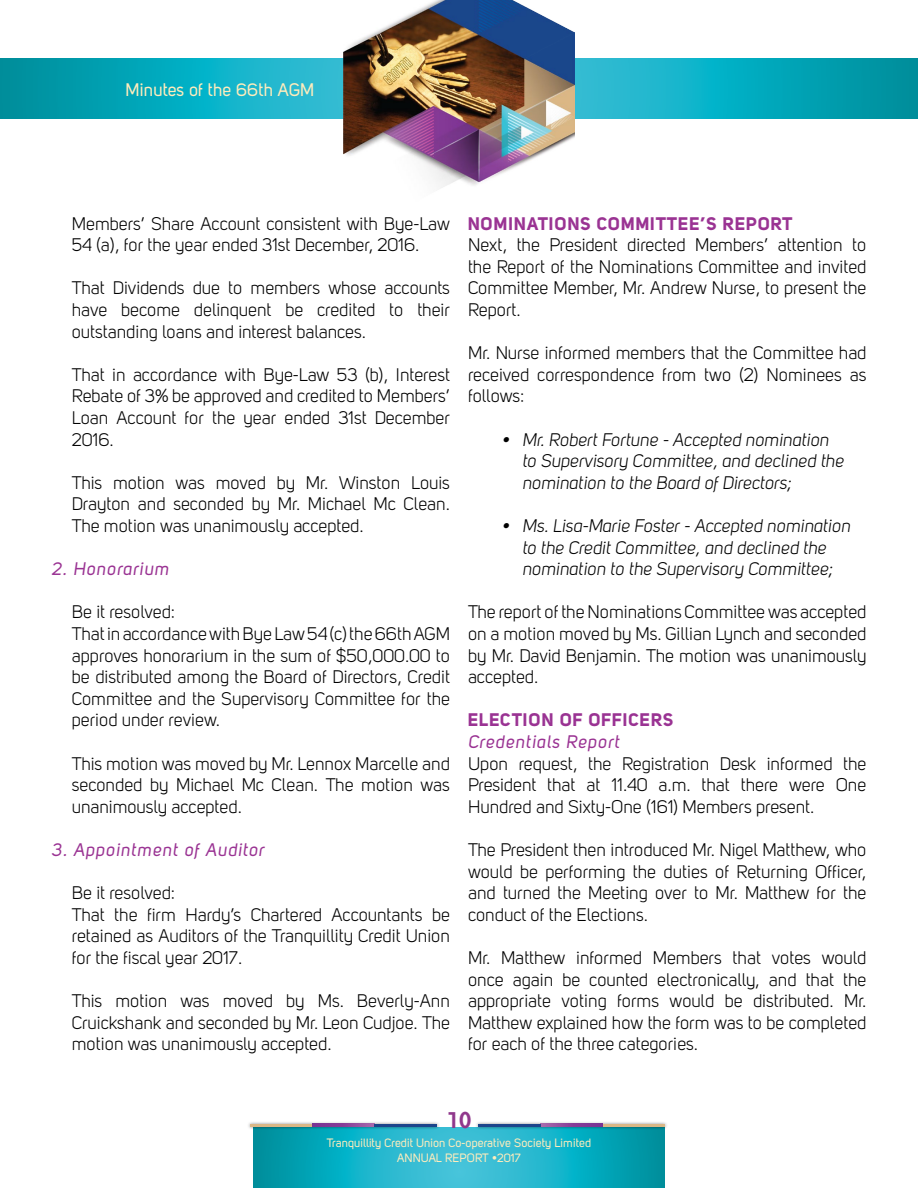
<style>
.page{position:relative;width:918px;height:1188px;background:#fff}
.page>*{position:absolute;margin:0;border:0;box-sizing:border-box;transform-origin:0 0}
.t1{font:24px "Scala Sans Bold LF";color:#90388c}
.t2{font:18px/21.6px "Uni Sans Book";color:#000;text-align:justify}
.t3{font:18px/21.6px "Uni Sans Book Italic";color:#000}
.t4{font:18px "Uni Sans Regular Italic";letter-spacing:.05em;color:#9a3393}
.t5{font:18px "Uni Sans Bold";letter-spacing:.05em;color:#9a3393}
.t6{font:18px "Uni Sans Regular";color:#ffecbc}
.t7{font:12px/14.4px "Uni Sans Regular";color:#ffecbc;text-align:center}
</style>
<div class="page">
<svg style="left:253px;top:1128px;width:412px;height:60px;background:#18aec2"></svg>
<svg style="left:0;top:59px;width:918px;height:59px;background:#0da9bc"></svg>
<div style="left:247px;top:1121px;width:193px;height:9px;background:#000;opacity:.55"></div>
<hr style="left:250px;top:1124px;width:62px;height:2px;background:#dab786">
<svg style="left:312px;top:1124px;width:63px;height:2px"></svg>
<hr style="left:375px;top:1124px;width:62px;height:2px;background:#1d458b">
<div style="left:475px;top:1121px;width:193px;height:9px;background:#000;opacity:.55"></div>
<hr style="left:603px;top:1124px;width:62px;height:2px;background:#dab786">
<svg style="left:540px;top:1124px;width:63px;height:2px"></svg>
<hr style="left:478px;top:1124px;width:62px;height:2px;background:#1d458b">
<img style="left:343px;top:0;width:232px;height:188px">
<p class="t6" style="left:125px;top:79px;width:191px">Minutes of the 66th AGM</p>
<p class="t2" style="left:72px;top:213px;width:380px">Members’ Share Account consistent with Bye-Law<br>54 (a), for the year ended 31st December, 2016.</p>
<p class="t2" style="left:72px;top:277px;width:380px">That Dividends due to members whose accounts have become delinquent be credited to their outstanding loans and interest balances.</p>
<p class="t2" style="left:72px;top:364px;width:380px">That in accordance with Bye-Law 53 (b), Interest Rebate of 3% be approved and credited to Members’ Loan Account for the year ended 31st December 2016.</p>
<p class="t2" style="left:72px;top:472px;width:380px">This motion was moved by Mr. Winston Louis Drayton and seconded by Mr. Michael Mc Clean.<br>The motion was unanimously accepted.</p>
<p class="t4" style="left:52px;top:558px;width:119px">2. Honorarium</p>
<p class="t2" style="left:72px;top:601px;width:380px;text-align:left">Be it resolved:<br>That in accordance with Bye Law 54 (c) the 66th AGM approves honorarium in the sum of $50,000.00 to be distributed among the Board of Directors, Credit Committee and the Supervisory Committee for the period under review.</p>
<p class="t2" style="left:72px;top:753px;width:380px">This motion was moved by Mr. Lennox Marcelle and seconded by Michael Mc Clean. The motion was unanimously accepted.</p>
<p class="t4" style="left:52px;top:839px;width:214px">3. Appointment of Auditor</p>
<p class="t2" style="left:72px;top:882px;width:380px;text-align:left">Be it resolved:<br>That the firm Hardy’s Chartered Accountants be retained as Auditors of the Tranquillity Credit Union for the fiscal year 2017.</p>
<p class="t2" style="left:72px;top:990px;width:380px">This motion was moved by Ms. Beverly-Ann Cruickshank and seconded by Mr. Leon Cudjoe. The motion was unanimously accepted.</p>
<p class="t5" style="left:468px;top:212px;width:326px">NOMINATIONS COMMITTEE’S REPORT</p>
<p class="t2" style="left:468px;top:234px;width:400px">Next, the President directed Members’ attention to the Report of the Nominations Committee and invited Committee Member, Mr. Andrew Nurse, to present the Report.</p>
<p class="t2" style="left:468px;top:342px;width:400px">Mr. Nurse informed members that the Committee had received correspondence from two (2) Nominees as follows:</p>
<p class="t3" style="left:522px;top:429px;width:323px;text-indent:-20px">• Mr. Robert Fortune - Accepted nomination to Supervisory Committee, and declined the nomination to the Board of Directors;</p>
<p class="t3" style="left:502px;top:515px;width:350px;text-align:center">• Ms. Lisa-Marie Foster - Accepted nomination to the Credit Committee, and declined the nomination to the Supervisory Committee;</p>
<p class="t2" style="left:468px;top:601px;width:400px">The report of the Nominations Committee was accepted on a motion moved by Ms. Gillian Lynch and seconded by Mr. David Benjamin. The motion was unanimously accepted.</p>
<p class="t5" style="left:468px;top:709px;width:207px">ELECTION OF OFFICERS</p>
<p class="t4" style="left:468px;top:731px;width:153px">Credentials Report</p>
<p class="t2" style="left:468px;top:753px;width:400px">Upon request, the Registration Desk informed the President that at 11.40 a.m. that there were One Hundred and Sixty-One (161) Members present.</p>
<p class="t2" style="left:468px;top:839px;width:400px">The President then introduced Mr. Nigel Matthew, who would be performing the duties of Returning Officer, and turned the Meeting over to Mr. Matthew for the conduct of the Elections.</p>
<p class="t2" style="left:468px;top:947px;width:400px">Mr. Matthew informed Members that votes would once again be counted electronically, and that the appropriate voting forms would be distributed. Mr.<br>Matthew explained how the form was to be completed for each of the three categories.</p>
<h1 class="t1" style="left:447px;top:1107px;width:25px">10</h1>
<p class="t7" style="left:327px;top:1136px;width:266px">Tranquillity Credit Union Co-operative Society Limited<br>ANNUAL REPORT •2017</p>
</div>
